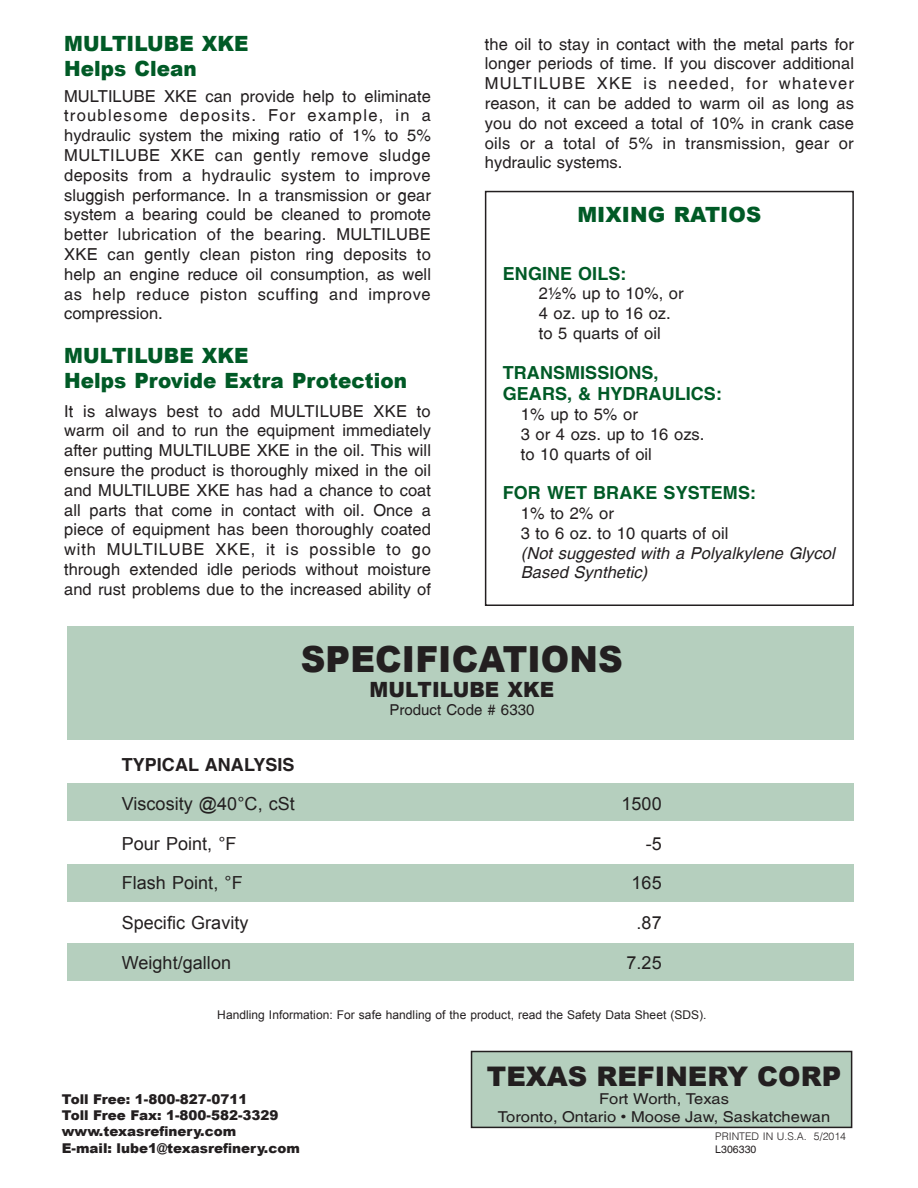
<style>
.page{position:relative;width:918px;height:1188px;background:#fff}
.page>*{position:absolute;margin:0;border:0;box-sizing:border-box;transform-origin:0 0}
.Points{font:900 36px "Arial";letter-spacing:.005em;color:#231f20;scale:.95 1}
.t1{font:900 27px "Arial";color:#231f20}
.Headline2{font:900 21px "Arial";letter-spacing:.005em;color:#005a26;scale:.95 1}
.Product_Name{font:900 21px "Arial";letter-spacing:.005em;color:#231f20;scale:.95 1}
.Headline{font:900 21px "Arial";letter-spacing:.005em;color:#005a26}
.Specs2{font:18px "Arial";letter-spacing:.005em;color:#231f20}
.Body_text{font:700 18px "Switzerland";letter-spacing:.005em;color:#005a26}
.product{font:700 18px "Switzerland";letter-spacing:.005em;color:#231f20}
.Body_text-2{font:16.5px/19.8px "Switzerland Plain";letter-spacing:.005em;color:#231f20;text-align:justify}
.Body_text-3{font:italic 16.5px/19.8px "Switzerland";letter-spacing:.005em;color:#231f20}
.product-2{font:15px "Switzerland Plain";color:#231f20;scale:1.1 1}
.product-3{font:15px "Switzerland Plain";color:#231f20}
.t2{font:900 13.5px "Arial";color:#231f20}
.Specs2-2{font:12px "Arial";letter-spacing:.005em;color:#231f20}
.Headline-2{font:10.5px "Switzerland Light Plain";letter-spacing:.005em;color:#231f20}
.Body_text-4{font:10.5px "Switzerland Plain";letter-spacing:.005em;color:#231f20}
</style>
<div class="page">
<div style="left:67px;top:626px;width:787px;height:114px;background:#b5cfbe"></div>
<div style="left:67px;top:783px;width:787px;height:38px;background:#b5cfbe"></div>
<div style="left:67px;top:864px;width:787px;height:38px;background:#b5cfbe"></div>
<div style="left:67px;top:943px;width:787px;height:38px;background:#b5cfbe"></div>
<div style="left:485px;top:191px;width:369px;height:415px;border:2px solid #231f20"></div>
<div style="left:472px;top:1052px;width:380px;height:75px;background:#b5cfbe"></div>
<div style="left:471px;top:1051px;width:381px;height:77px;border:2px solid #231f20"></div>
<p class="Headline2" style="left:64px;top:28px;width:196px">MULTILUBE XKE</p>
<p class="Headline2" style="left:64px;top:54px;width:141px">Helps Clean</p>
<p class="Body_text-2" style="left:64px;top:86px;width:368px">MULTILUBE XKE can provide help to eliminate troublesome deposits. For example, in a hydraulic system the mixing ratio of 1% to 5% MULTILUBE XKE can gently remove sludge deposits from a hydraulic system to improve sluggish performance. In a transmission or gear system a bearing could be cleaned to promote better lubrication of the bearing. MULTILUBE XKE can gently clean piston ring deposits to help an engine reduce oil consumption, as well as help reduce piston scuffing and improve compression.</p>
<p class="Headline2" style="left:64px;top:340px;width:196px">MULTILUBE XKE</p>
<p class="Headline2" style="left:64px;top:365px;width:363px">Helps Provide Extra Protection</p>
<p class="Body_text-2" style="left:64px;top:401px;width:368px">It is always best to add MULTILUBE XKE to warm oil and to run the equipment immediately after putting MULTILUBE XKE in the oil. This will ensure the product is thoroughly mixed in the oil and MULTILUBE XKE has had a chance to coat all parts that come in contact with oil. Once a piece of equipment has been thoroughly coated with MULTILUBE XKE, it is possible to go through extended idle periods without moisture and rust problems due to the increased ability of</p>
<p class="Body_text-2" style="left:485px;top:34px;width:371px">the oil to stay in contact with the metal parts for longer periods of time. If you discover additional MULTILUBE XKE is needed, for whatever reason, it can be added to warm oil as long as you do not exceed a total of 10% in crank case oils or a total of 5% in transmission, gear or hydraulic systems.</p>
<p class="Headline" style="left:577px;top:199px;width:185px">MIXING RATIOS</p>
<p class="Body_text" style="left:503px;top:262px;width:125px">ENGINE OILS:</p>
<p class="Body_text-2" style="left:539px;top:284px;width:146px">2½% up to 10%, or</p>
<p class="Body_text-2" style="left:539px;top:303px;width:133px">4 oz. up to 16 oz.</p>
<p class="Body_text-2" style="left:539px;top:323px;width:123px">to 5 quarts of oil</p>
<p class="Body_text" style="left:503px;top:361px;width:157px">TRANSMISSIONS,</p>
<p class="Body_text" style="left:503px;top:383px;width:221px">GEARS, &amp; HYDRAULICS:</p>
<p class="Body_text-2" style="left:521px;top:404px;width:119px">1% up to 5% or</p>
<p class="Body_text-2" style="left:521px;top:424px;width:185px">3 or 4 ozs. up to 16 ozs.</p>
<p class="Body_text-2" style="left:521px;top:444px;width:133px">to 10 quarts of oil</p>
<p class="Body_text" style="left:503px;top:482px;width:255px">FOR WET BRAKE SYSTEMS:</p>
<p class="Body_text-2" style="left:521px;top:503px;width:95px">1% to 2% or</p>
<p class="Body_text-2" style="left:521px;top:523px;width:209px">3 to 6 oz. to 10 quarts of oil</p>
<p class="Body_text-3" style="left:521px;top:543px;width:315px">(Not suggested with a Polyalkylene Glycol<br>Based Synthetic)</p>
<p class="Points" style="left:301px;top:633px;width:340px">SPECIFICATIONS</p>
<p class="Product_Name" style="left:370px;top:674px;width:196px">MULTILUBE XKE</p>
<p class="product-3" style="left:389px;top:701px;width:147px">Product Code # 6330</p>
<p class="product" style="left:122px;top:753px;width:174px">TYPICAL ANALYSIS</p>
<p class="Specs2" style="left:122px;top:792px;width:175px">Viscosity @40°C, cSt</p>
<p class="Specs2" style="left:622px;top:792px;width:42px">1500</p>
<p class="Specs2" style="left:122px;top:832px;width:116px">Pour Point, °F</p>
<p class="Specs2" style="left:646px;top:832px;width:18px">-5</p>
<p class="Specs2" style="left:122px;top:871px;width:122px">Flash Point, °F</p>
<p class="Specs2" style="left:632px;top:871px;width:32px">165</p>
<p class="Specs2" style="left:122px;top:911px;width:128px">Specific Gravity</p>
<p class="Specs2" style="left:637px;top:911px;width:27px">.87</p>
<p class="Specs2" style="left:122px;top:951px;width:111px">Weight/gallon</p>
<p class="Specs2" style="left:627px;top:951px;width:37px">7.25</p>
<p class="Specs2-2" style="left:217px;top:1007px;width:491px">Handling Information: For safe handling of the product, read the Safety Data Sheet (SDS).</p>
<p class="t2" style="left:62px;top:1089px;width:187px">Toll Free: 1-800-827-0711</p>
<p class="t2" style="left:62px;top:1106px;width:218px">Toll Free Fax: 1-800-582-3329</p>
<p class="t2" style="left:62px;top:1122px;width:176px">www.texasrefinery.com</p>
<p class="t2" style="left:62px;top:1138px;width:240px">E-mail: lube1@texasrefinery.com</p>
<p class="t1" style="left:487px;top:1056px;width:356px">TEXAS REFINERY CORP</p>
<p class="product-2" style="left:599px;top:1089px;width:120px">Fort Worth, Texas</p>
<p class="product-2" style="left:498px;top:1107px;width:304px">Toronto, Ontario • Moose Jaw, Saskatchewan</p>
<p class="Headline-2" style="left:715px;top:1130px;width:132px">PRINTED IN U.S.A. 5/2014</p>
<p class="Body_text-4" style="left:715px;top:1143px;width:43px">L306330</p>
</div>
